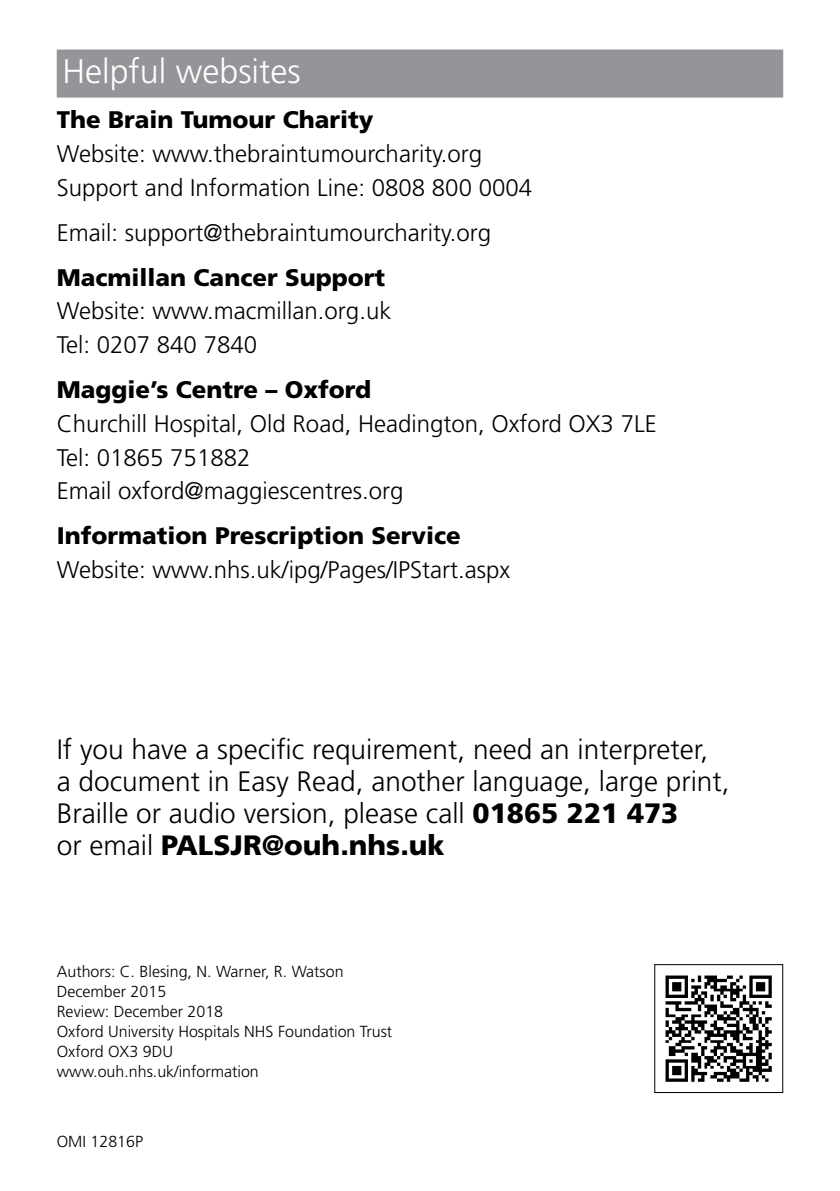
<style>
.page{position:relative;width:840px;height:1191px;background:#fff}
.page>*{position:absolute;margin:0;border:0;box-sizing:border-box;transform-origin:0 0}
.t1{font:300 34px "Frutiger";color:#fff}
.t2{font:300 28px/32px "Frutiger";color:#000}
.t3{font:300 24px/33.6px "Frutiger";color:#000}
.t4{font:900 24px "Frutiger";color:#000}
.t5{font:300 16px/20px "Frutiger";color:#000}
.s1{font-weight:900}
</style>
<div class="page">
<img style="left:665px;top:975px;width:107px;height:107px">
<div style="left:654px;top:964px;width:128px;height:129px;border:1px solid #000"></div>
<div style="left:57px;top:50px;width:725px;height:48px;background:#939598"></div>
<h1 class="t1" style="left:62px;top:52px;width:240px">Helpful websites</h1>
<p class="t4" style="left:57px;top:105px;width:318px">The Brain Tumour Charity</p>
<p class="t3" style="left:57px;top:137px;width:476px">Website: www.thebraintumourcharity.org<br>Support and Information Line: 0808 800 0004</p>
<p class="t3" style="left:57px;top:216px;width:435px">Email: support@thebraintumourcharity.org</p>
<p class="t4" style="left:57px;top:263px;width:330px">Macmillan Cancer Support</p>
<p class="t3" style="left:57px;top:294px;width:336px">Website: www.macmillan.org.uk<br>Tel: 0207 840 7840</p>
<p class="t4" style="left:57px;top:375px;width:316px">Maggie’s Centre – Oxford</p>
<p class="t3" style="left:57px;top:407px;width:601px">Churchill Hospital, Old Road, Headington, Oxford OX3 7LE<br>Tel: 01865 751882<br>Email oxford@maggiescentres.org</p>
<p class="t4" style="left:57px;top:521px;width:405px">Information Prescription Service</p>
<p class="t3" style="left:57px;top:553px;width:455px">Website: www.nhs.uk/ipg/Pages/IPStart.aspx</p>
<p class="t2" style="left:57px;top:733px;width:674px">If you have a specific requirement, need an interpreter,<br>a document in Easy Read, another language, large print, Braille or audio version, please call <span class="s1">01865 221 473<br></span>or email <span class="s1">PALSJR@ouh.nhs.uk</span></p>
<p class="t5" style="left:57px;top:961px;width:337px">Authors: C. Blesing, N. Warner, R. Watson<br>December 2015<br>Review: December 2018<br>Oxford University Hospitals NHS Foundation Trust<br>Oxford OX3 9DU<br>www.ouh.nhs.uk/information</p>
<p class="t5" style="left:57px;top:1131px;width:88px">OMI 12816P</p>
</div>
